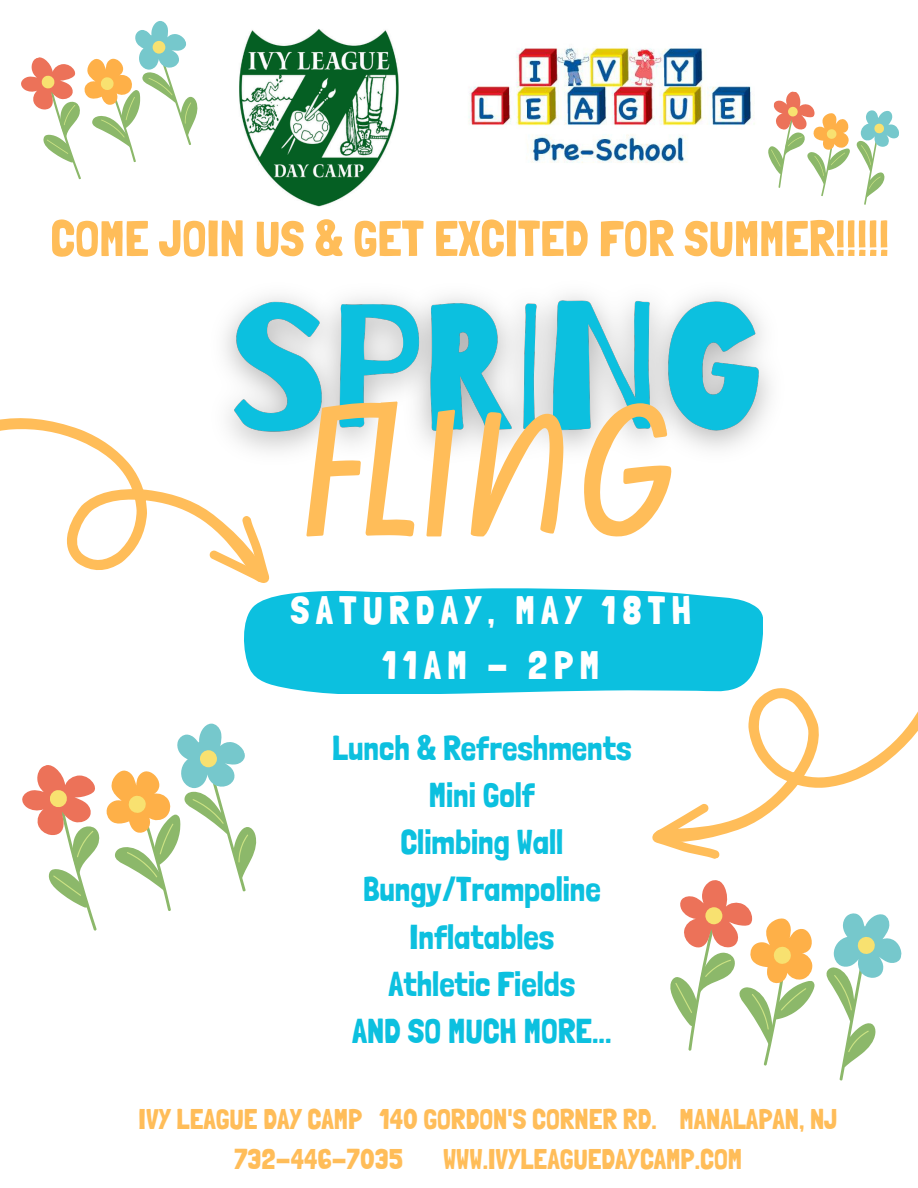
<style>
.page{position:relative;width:918px;height:1188px;background:#fff}
.page>*{position:absolute;margin:0;border:0;box-sizing:border-box;transform-origin:0 0}
.t1{font:204px "Sweet Apricot";color:#ffbd59}
.t2{font:50.4px "Londrina Solid";color:#ffbd59}
.t3{font:39.6px/55.2px "Londrina Solid";letter-spacing:.155em;color:#fff;text-align:center}
.t4{font:34.5px/47.2px "Londrina Solid";color:#0cc0df;text-align:center}
.t5{font:28.5px "Londrina Solid";color:#ffbd59}
</style>
<div class="page">
<div style="left:249px;top:588px;width:513px;height:105px;background:#0cc0df"></div>
<svg style="left:0;top:418px;width:276px;height:249px"></svg>
<svg style="left:208px;top:513px;width:84px;height:83px"></svg>
<svg style="left:624px;top:638px;width:294px;height:165px"></svg>
<img style="left:239px;top:29px;width:160px;height:178px">
<img style="left:468px;top:48px;width:287px;height:115px">
<svg style="left:22px;top:723px;width:235px;height:208px"></svg>
<svg style="left:652px;top:803px;width:250px;height:278px"></svg>
<img style="left:192px;top:295px;width:578px;height:186px">
<svg style="left:768px;top:91px;width:131px;height:114px"></svg>
<svg style="left:21px;top:21px;width:177px;height:159px"></svg>
<h3 class="t2" style="left:50px;top:208px;width:840px">COME JOIN US &amp; GET EXCITED FOR SUMMER!!!!!</h3>
<p class="t1" style="left:304px;top:347px;width:386px">FLING</p>
<p class="t3" style="left:290px;top:582px;width:402px">SATURDAY, MAY 18TH<br>11AM - 2PM</p>
<p class="t4" style="left:332px;top:724px;width:301px">Lunch &amp; Refreshments<br>Mini Golf<br>Climbing Wall<br>Bungy/Trampoline<br>Inflatables<br>Athletic Fields<br>AND SO MUCH MORE...</p>
<h1 class="t5" style="left:139px;top:1102px;width:700px">IVY LEAGUE DAY CAMP 140 GORDON'S CORNER RD. MANALAPAN, NJ</h1>
<p class="t5" style="left:234px;top:1142px;width:171px">732-446-7035</p>
<p class="t5" style="left:443px;top:1142px;width:301px">WWW.IVYLEAGUEDAYCAMP.COM</p>
</div>
